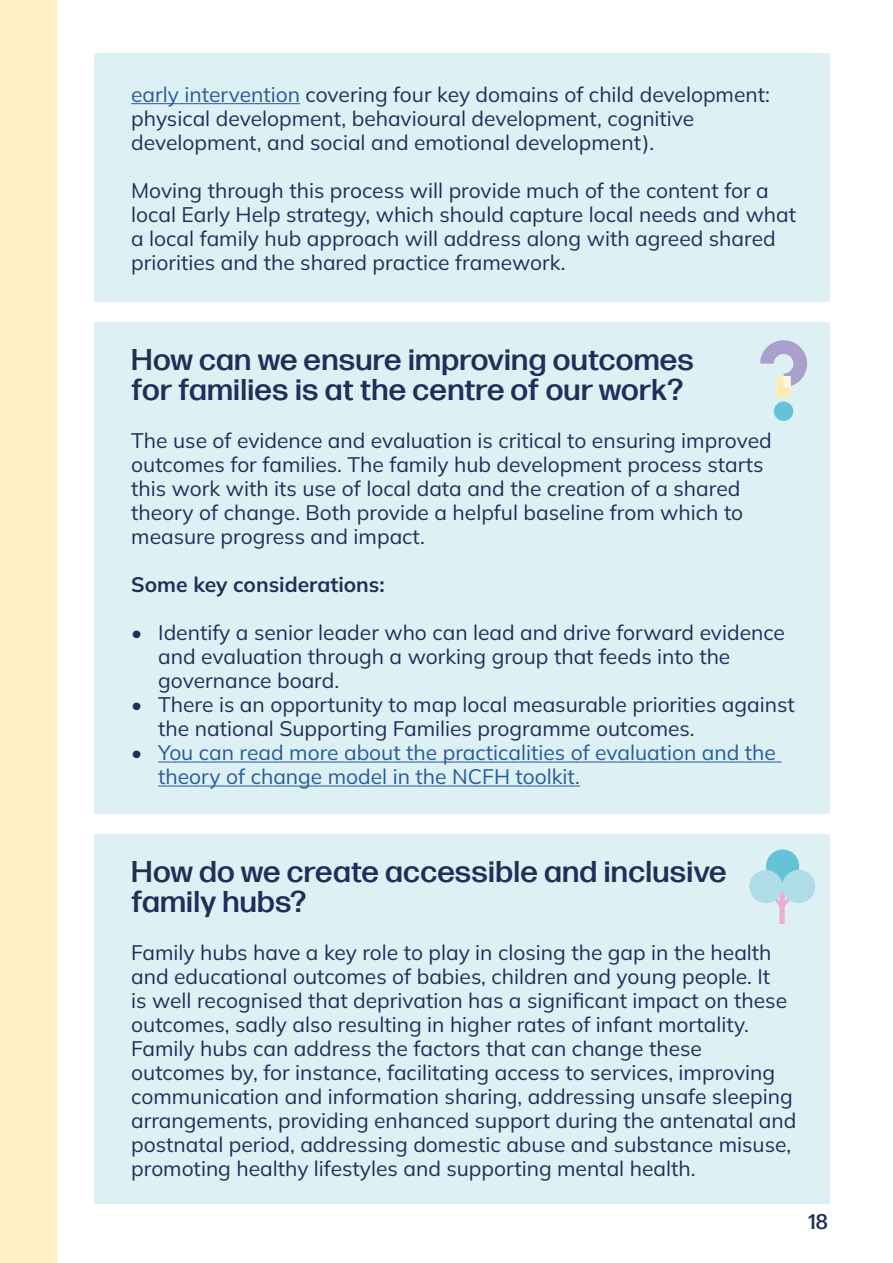
<style>
.page{position:relative;width:893px;height:1263px;background:#fff}
.page>*{position:absolute;margin:0;border:0;box-sizing:border-box;transform-origin:0 0}
.t1{font:500 30px/30px "Forma DJR Text";letter-spacing:.01em;color:#232d5a;scale:1.05 1}
.t2{font:21px/24px "Mulish";color:#232d5a}
.t3{font:21px/24px "Mulish";color:#275b9b}
.t4{font:700 21px "Mulish";color:#232d5a}
.t5{font:500 21px "Forma DJR Text";color:#232d5a}
.s1{color:#275b9b}
.s2{color:#232d5a}
</style>
<div class="page">
<div style="left:0;top:0;width:56px;height:1263px;background:#fff1c7"></div>
<div style="left:94px;top:53px;width:736px;height:248px;background:#ddf0f4"></div>
<hr style="left:131px;top:103px;width:169px;height:1px;background:#275b9b">
<div style="left:94px;top:322px;width:736px;height:491px;background:#ddf0f4"></div>
<div style="left:94px;top:834px;width:736px;height:369px;background:#ddf0f4"></div>
<hr style="left:158px;top:761px;width:623px;height:1px;background:#275b9b">
<hr style="left:158px;top:785px;width:422px;height:1px;background:#275b9b">
<svg style="left:760px;top:340px;width:47px;height:81px"></svg>
<svg style="left:749px;top:849px;width:66px;height:75px"></svg>
<p class="t2" style="left:131px;top:82px;width:640px"><span class="s1">early intervention</span> covering four key domains of child development: physical development, behavioural development, cognitive development, and social and emotional development).</p>
<p class="t2" style="left:131px;top:178px;width:666px">Moving through this process will provide much of the content for a local Early Help strategy, which should capture local needs and what a local family hub approach will address along with agreed shared priorities and the shared practice framework.</p>
<h1 class="t1" style="left:131px;top:342px;width:537px">How can we ensure improving outcomes for families is at the centre of our work?</h1>
<p class="t2" style="left:131px;top:428px;width:642px">The use of evidence and evaluation is critical to ensuring improved outcomes for families. The family hub development process starts this work with its use of local data and the creation of a shared theory of change. Both provide a helpful baseline from which to measure progress and impact.</p>
<p class="t4" style="left:131px;top:570px;width:255px">Some key considerations:</p>
<p class="t2" style="left:158px;top:620px;width:628px;text-indent:-27px">• Identify a senior leader who can lead and drive forward evidence and evaluation through a working group that feeds into the governance board.</p>
<p class="t2" style="left:158px;top:692px;width:638px;text-indent:-27px">• There is an opportunity to map local measurable priorities against the national Supporting Families programme outcomes.</p>
<p class="t3" style="left:158px;top:740px;width:619px;text-indent:-27px"><span class="s2">•</span> You can read more about the practicalities of evaluation and the theory of change model in the NCFH toolkit.</p>
<h1 class="t1" style="left:131px;top:854px;width:568px">How do we create accessible and inclusive family hubs?</h1>
<p class="t2" style="left:131px;top:940px;width:667px">Family hubs have a key role to play in closing the gap in the health and educational outcomes of babies, children and young people. It<br>is well recognised that deprivation has a significant impact on these outcomes, sadly also resulting in higher rates of infant mortality.<br>Family hubs can address the factors that can change these outcomes by, for instance, facilitating access to services, improving communication and information sharing, addressing unsafe sleeping arrangements, providing enhanced support during the antenatal and postnatal period, addressing domestic abuse and substance misuse, promoting healthy lifestyles and supporting mental health.</p>
<p class="t5" style="left:808px;top:1206px;width:21px">18</p>
</div>
